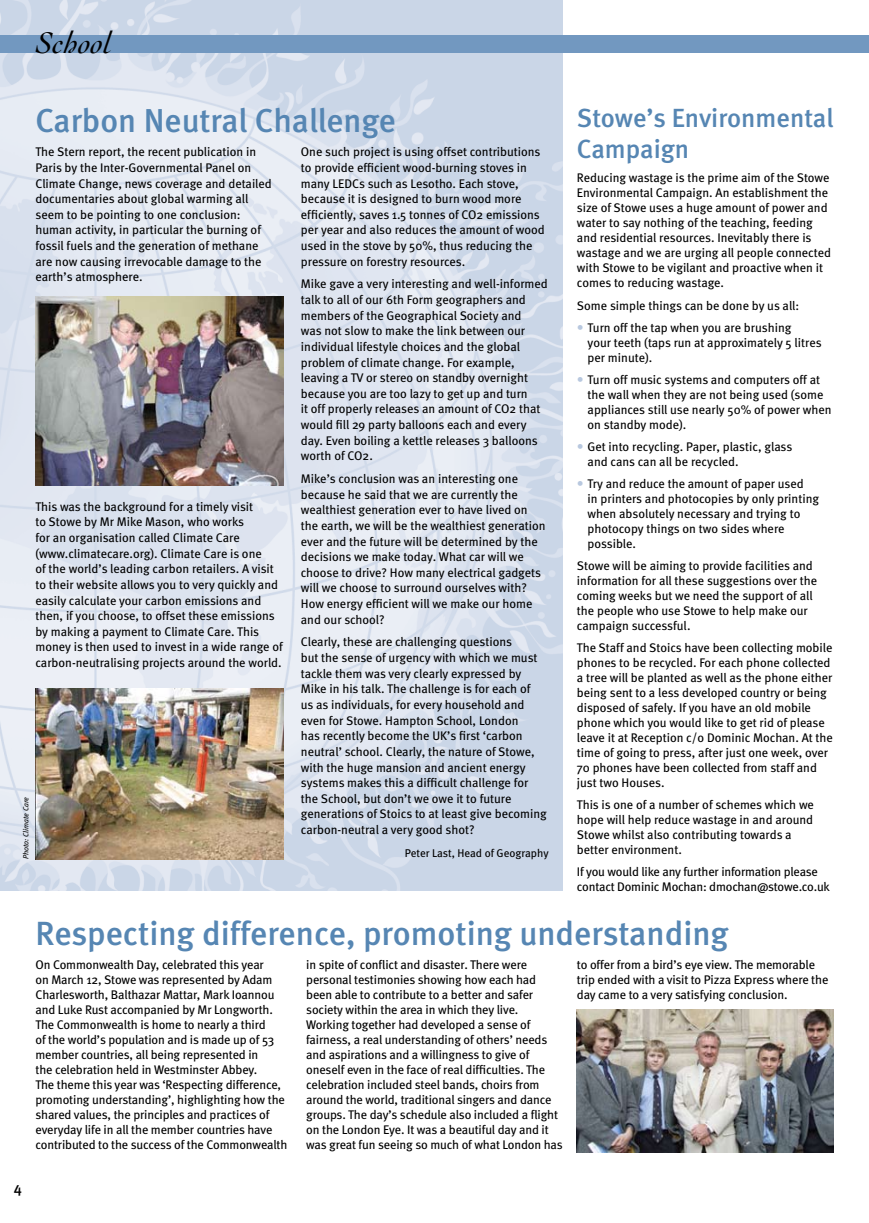
<style>
.page{position:relative;width:869px;height:1223px;background:#fff}
.page>*{position:absolute;margin:0;border:0;box-sizing:border-box;transform-origin:0 0}
.t1{font:500 33.5px "Meta";color:#5686b3}
.t2{font:500 33.12px "Meta";color:#5686b3}
.t3{font:italic 31.25px "Cochin";letter-spacing:.01em;color:#000}
.t4{font:500 26.25px/31.5px "Meta";color:#5686b3}
.t5{font:500 15px "Meta";color:#000}
.t6{font:12.5px/15px "Meta";letter-spacing:-.005em;color:#000}
.t7{font:11.25px "Meta";color:#000}
.t8{font:italic 7.5px "Meta";color:#000}
</style>
<div class="page">
<img style="left:0;top:0;width:562px;height:891px">
<div style="left:0;top:35px;width:868px;height:18px;background:#7298c0"></div>
<img style="left:35px;top:296px;width:248px;height:189px">
<img style="left:576px;top:1009px;width:257px;height:143px">
<img style="left:35px;top:689px;width:248px;height:170px">
<h3 class="t3" style="left:35px;top:25px;width:78px">School</h3>
<h2 class="t2" style="left:35px;top:102px;width:362px">Carbon Neutral Challenge</h2>
<h3 class="t4" style="left:576px;top:102px;width:258px">Stowe’s Environmental<br>Campaign</h3>
<p class="t6" style="left:35px;top:144px;width:238px;line-height:15.6px">The Stern report, the recent publication in Paris by the Inter-Governmental Panel on Climate Change, news coverage and detailed documentaries about global warming all seem to be pointing to one conclusion: human activity, in particular the burning of fossil fuels and the generation of methane are now causing irrevocable damage to the earth’s atmosphere.</p>
<p class="t6" style="left:301px;top:144px;width:245px;line-height:15.6px">One such project is using offset contributions to provide efficient wood-burning stoves in many LEDCs such as Lesotho. Each stove, because it is designed to burn wood more efficiently, saves 1.5 tonnes of CO2 emissions per year and also reduces the amount of wood used in the stove by 50%, thus reducing the pressure on forestry resources.</p>
<p class="t6" style="left:301px;top:276px;width:248px;line-height:15.6px">Mike gave a very interesting and well-informed talk to all of our 6th Form geographers and members of the Geographical Society and<br>was not slow to make the link between our individual lifestyle choices and the global problem of climate change. For example, leaving a TV or stereo on standby overnight because you are too lazy to get up and turn<br>it off properly releases an amount of CO2 that would fill 29 party balloons each and every day. Even boiling a kettle releases 3 balloons worth of CO2.</p>
<p class="t6" style="left:301px;top:471px;width:246px;line-height:15.6px">Mike’s conclusion was an interesting one because he said that we are currently the wealthiest generation ever to have lived on the earth, we will be the wealthiest generation ever and the future will be determined by the decisions we make today. What car will we choose to drive? How many electrical gadgets will we choose to surround ourselves with?<br>How energy efficient will we make our home and our school?</p>
<p class="t6" style="left:301px;top:634px;width:247px;line-height:15.6px">Clearly, these are challenging questions<br>but the sense of urgency with which we must tackle them was very clearly expressed by Mike in his talk. The challenge is for each of<br>us as individuals, for every household and even for Stowe. Hampton School, London<br>has recently become the UK’s first ‘carbon neutral’ school. Clearly, the nature of Stowe, with the huge mansion and ancient energy systems makes this a difficult challenge for the School, but don’t we owe it to future generations of Stoics to at least give becoming carbon-neutral a very good shot?</p>
<p class="t7" style="left:404px;top:846px;width:145px">Peter Last, Head of Geography</p>
<p class="t6" style="left:576px;top:170px;width:255px">Reducing wastage is the prime aim of the Stowe Environmental Campaign. An establishment the size of Stowe uses a huge amount of power and water to say nothing of the teaching, feeding and residential resources. Inevitably there is wastage and we are urging all people connected with Stowe to be vigilant and proactive when it comes to reducing wastage.</p>
<p class="t6" style="left:576px;top:294px;width:224px;line-height:22.1px;text-align:center">Some simple things can be done by us all:<br>Turn off the tap when you are brushing</p>
<p class="t6" style="left:587px;top:334px;width:235px">your teeth (taps run at approximately 5 litres per minute).</p>
<p class="t6" style="left:587px;top:372px;width:245px">Turn off music systems and computers off at the wall when they are not being used (some appliances still use nearly 50% of power when on standby mode).</p>
<p class="t6" style="left:587px;top:439px;width:206px">Get into recycling. Paper, plastic, glass and cans can all be recycled.</p>
<p class="t6" style="left:587px;top:476px;width:233px">Try and reduce the amount of paper used<br>in printers and photocopies by only printing when absolutely necessary and trying to photocopy things on two sides where possible.</p>
<p class="t6" style="left:576px;top:558px;width:241px">Stowe will be aiming to provide facilities and information for all these suggestions over the coming weeks but we need the support of all the people who use Stowe to help make our campaign successful.</p>
<p class="t6" style="left:576px;top:640px;width:257px">The Staff and Stoics have been collecting mobile phones to be recycled. For each phone collected a tree will be planted as well as the phone either being sent to a less developed country or being disposed of safely. If you have an old mobile phone which you would like to get rid of please leave it at Reception c/o Dominic Mochan. At the time of going to press, after just one week, over 70 phones have been collected from staff and just two Houses.</p>
<p class="t6" style="left:576px;top:797px;width:238px">This is one of a number of schemes which we hope will help reduce wastage in and around Stowe whilst also contributing towards a better environment.</p>
<p class="t6" style="left:576px;top:864px;width:254px">If you would like any further information please contact Dominic Mochan: dmochan@stowe.co.uk</p>
<p class="t6" style="left:35px;top:498px;width:249px;line-height:15.6px">This was the background for a timely visit<br>to Stowe by Mr Mike Mason, who works<br>for an organisation called Climate Care (www.climatecare.org). Climate Care is one<br>of the world’s leading carbon retailers. A visit to their website allows you to very quickly and easily calculate your carbon emissions and then, if you choose, to offset these emissions by making a payment to Climate Care. This money is then used to invest in a wide range of carbon-neutralising projects around the world.</p>
<p class="t8" style="left:21px;top:859px;width:63px;rotate:-90deg">Photo: Climate Care</p>
<h1 class="t1" style="left:35px;top:913px;width:694px">Respecting difference, promoting understanding</h1>
<p class="t5" style="left:14px;top:1179px;width:10px">4</p>
<p class="t6" style="left:35px;top:956px;width:253px">On Commonwealth Day, celebrated this year<br>on March 12, Stowe was represented by Adam Charlesworth, Balthazar Mattar, Mark Ioannou and Luke Rust accompanied by Mr Longworth.<br>The Commonwealth is home to nearly a third<br>of the world’s population and is made up of 53 member countries, all being represented in<br>the celebration held in Westminster Abbey.<br>The theme this year was ‘Respecting difference, promoting understanding’, highlighting how the shared values, the principles and practices of everyday life in all the member countries have contributed to the success of the Commonwealth</p>
<p class="t6" style="left:306px;top:956px;width:258px">in spite of conflict and disaster. There were personal testimonies showing how each had been able to contribute to a better and safer society within the area in which they live.<br>Working together had developed a sense of fairness, a real understanding of others’ needs and aspirations and a willingness to give of oneself even in the face of real difficulties. The celebration included steel bands, choirs from around the world, traditional singers and dance groups. The day’s schedule also included a flight on the London Eye. It was a beautiful day and it was great fun seeing so much of what London has</p>
<p class="t6" style="left:576px;top:956px;width:253px">to offer from a bird’s eye view. The memorable trip ended with a visit to Pizza Express where the day came to a very satisfying conclusion.</p>
</div>
